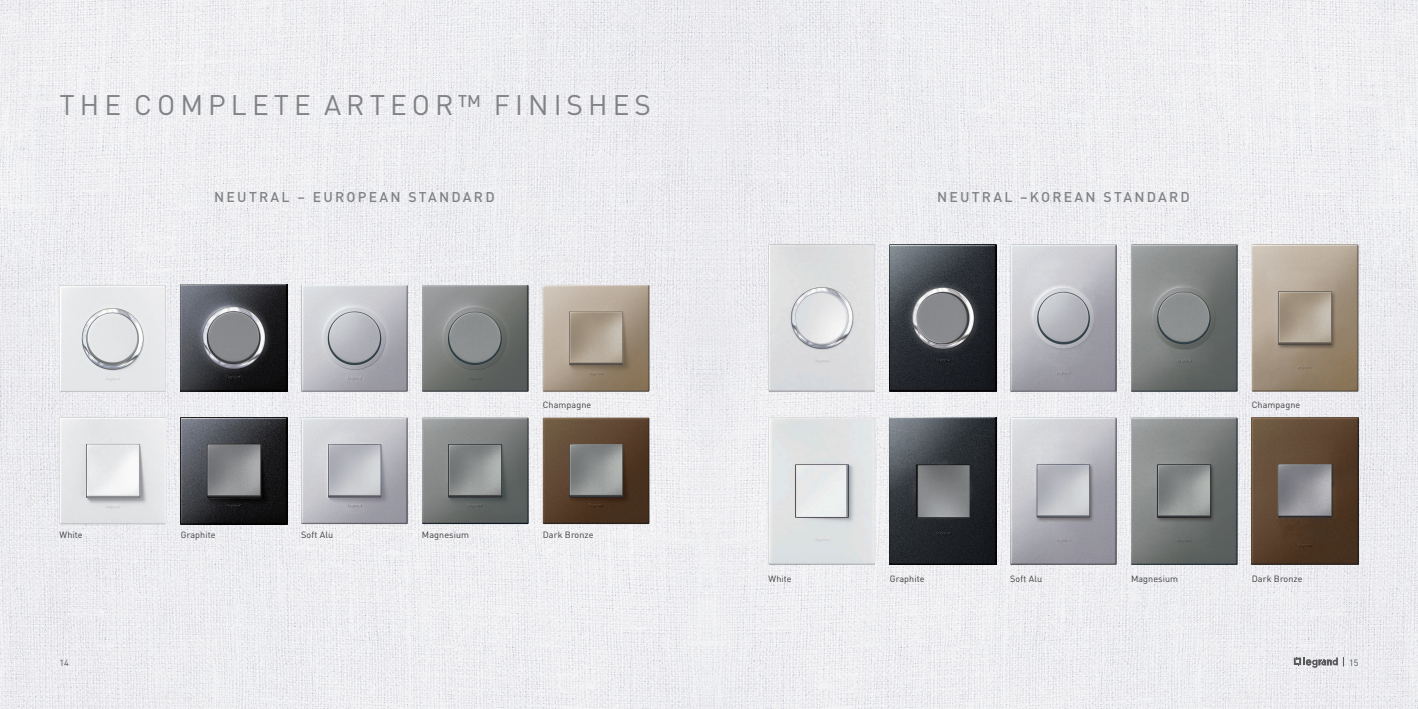
<style>
.page{position:relative;width:1418px;height:709px;background:#fff}
.page>*{position:absolute;margin:0;border:0;box-sizing:border-box;transform-origin:0 0}
.t1{font:28px "DIN";letter-spacing:.18em;color:#808285}
.t2{font:500 14px "DIN";letter-spacing:.16em;color:#808285}
.t3{font:9px "DIN";letter-spacing:.01em;color:#3e3e3f}
.t4{font:9px "DIN";color:#57585a}
</style>
<div class="page">
<img style="left:0;top:0;width:1417px;height:709px">
<img style="left:60px;top:286px;width:106px;height:106px">
<img style="left:180px;top:284px;width:107px;height:108px">
<img style="left:301px;top:285px;width:107px;height:107px">
<img style="left:422px;top:285px;width:106px;height:107px">
<img style="left:543px;top:285px;width:106px;height:107px">
<img style="left:60px;top:417px;width:106px;height:107px">
<img style="left:180px;top:417px;width:107px;height:107px">
<img style="left:301px;top:417px;width:107px;height:107px">
<img style="left:422px;top:417px;width:106px;height:107px">
<img style="left:543px;top:417px;width:106px;height:107px">
<img style="left:768px;top:244px;width:107px;height:148px">
<img style="left:889px;top:244px;width:107px;height:148px">
<img style="left:1010px;top:244px;width:106px;height:148px">
<img style="left:1130px;top:244px;width:107px;height:148px">
<img style="left:1251px;top:244px;width:107px;height:147px">
<img style="left:768px;top:418px;width:107px;height:146px">
<img style="left:889px;top:417px;width:107px;height:148px">
<img style="left:1010px;top:417px;width:106px;height:148px">
<img style="left:1130px;top:417px;width:107px;height:148px">
<img style="left:1251px;top:417px;width:107px;height:148px">
<svg style="left:1293px;top:657px;width:44px;height:11px"></svg>
<h1 class="t1" style="left:60px;top:87px;width:593px">THE COMPLETE ARTEOR™ FINISHES</h1>
<h2 class="t2" style="left:214px;top:188px;width:282px">NEUTRAL – EUROPEAN STANDARD</h2>
<p class="t3" style="left:543px;top:399px;width:50px">Champagne</p>
<p class="t3" style="left:60px;top:528px;width:25px">White</p>
<p class="t3" style="left:181px;top:528px;width:36px">Graphite</p>
<p class="t3" style="left:301px;top:528px;width:33px">Soft Alu</p>
<p class="t3" style="left:422px;top:528px;width:49px">Magnesium</p>
<p class="t3" style="left:543px;top:528px;width:52px">Dark Bronze</p>
<h2 class="t2" style="left:937px;top:188px;width:254px">NEUTRAL –KOREAN STANDARD</h2>
<p class="t3" style="left:1251px;top:399px;width:50px">Champagne</p>
<p class="t3" style="left:768px;top:573px;width:25px">White</p>
<p class="t3" style="left:889px;top:573px;width:36px">Graphite</p>
<p class="t3" style="left:1010px;top:573px;width:33px">Soft Alu</p>
<p class="t3" style="left:1130px;top:573px;width:49px">Magnesium</p>
<p class="t3" style="left:1251px;top:573px;width:52px">Dark Bronze</p>
<p class="t4" style="left:60px;top:657px;width:11px">14</p>
<p class="t4" style="left:1348px;top:657px;width:11px">15</p>
</div>
